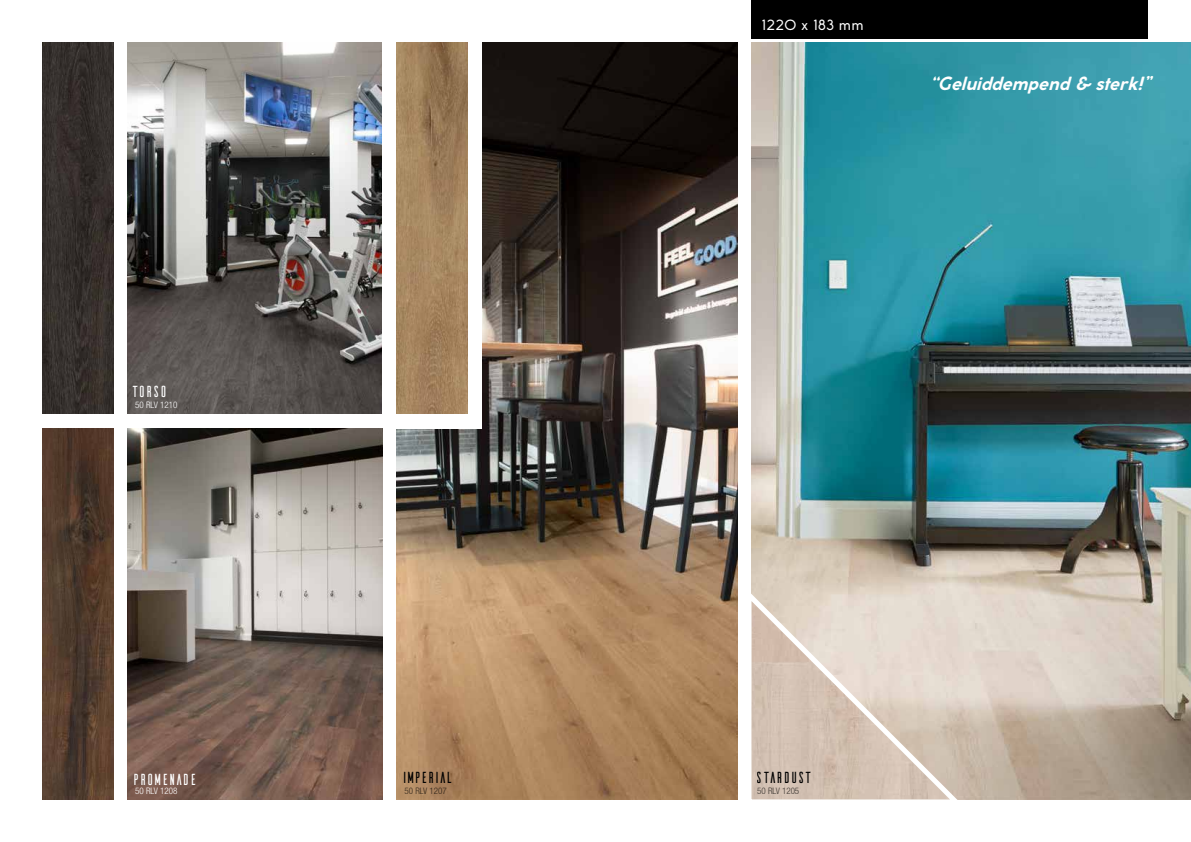
<style>
.page{position:relative;width:1191px;height:842px;background:#fff}
.page>*{position:absolute;margin:0;border:0;box-sizing:border-box;transform-origin:0 0}
.t1{font:italic 700 18px "Coco Gothic";color:#fff}
.t2{font:16px "Ailerons";letter-spacing:-.165em;color:#000}
.t3{font:16px "Ailerons";letter-spacing:-.15em;color:#fff}
.t4{font:14px "Coco Gothic";letter-spacing:.025em;color:#fff}
.t5{font:300 condensed 9px "Helvetica Neue LT Std";color:#4a4a49}
.t6{font:300 condensed 9px "Helvetica Neue LT Std";color:#fff}
</style>
<div class="page">
<img style="left:751px;top:43px;width:440px;height:756px">
<img style="left:128px;top:43px;width:254px;height:371px">
<img style="left:43px;top:43px;width:70px;height:371px">
<img style="left:43px;top:428px;width:70px;height:371px">
<svg style="left:751px;top:583px;width:217px;height:217px;background:#dbcdc0"></svg>
<img style="left:397px;top:43px;width:340px;height:756px">
<div style="left:383px;top:0;width:99px;height:428px;background:#fff"></div>
<img style="left:397px;top:43px;width:71px;height:371px">
<img style="left:128px;top:428px;width:255px;height:371px">
<div style="left:751px;top:0;width:397px;height:38px;background:#000"></div>
<p class="t3" style="left:131px;top:384px;width:39px">TORSO</p>
<p class="t6" style="left:135px;top:400px;width:44px">50 RLV 1210</p>
<p class="t3" style="left:131px;top:772px;width:68px">PROMENADE</p>
<p class="t6" style="left:135px;top:785px;width:44px">50 RLV 1208</p>
<p class="t2" style="left:400px;top:770px;width:54px">IMPERIAL</p>
<p class="t5" style="left:404px;top:785px;width:44px">50 RLV 1207</p>
<p class="t4" style="left:761px;top:14px;width:104px">1220 x 183 mm</p>
<p class="t1" style="left:929px;top:70px;width:230px">“Geluiddempend&amp; sterk!”</p>
<p class="t2" style="left:755px;top:770px;width:59px">STARDUST</p>
<p class="t5" style="left:757px;top:785px;width:44px">50 RLV 1205</p>
</div>
